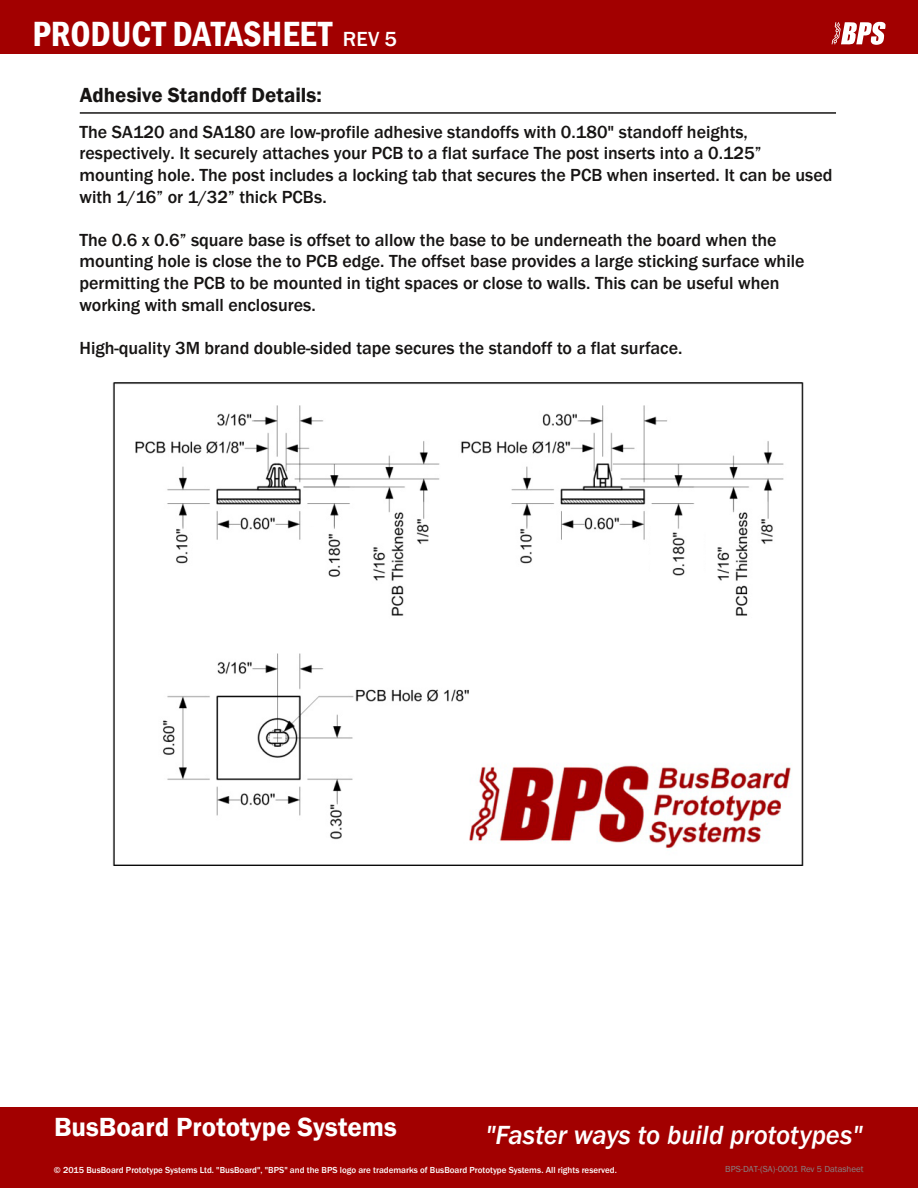
<style>
.page{position:relative;width:918px;height:1188px;background:#fff}
.page>*{position:absolute;margin:0;border:0;box-sizing:border-box;transform-origin:0 0}
.t1{font:600 condensed 36px "Franklin Gothic FS";color:#fff}
.t2{font:27px "Franklin Gothic FS Med It";color:#fff}
.t3{font:600 27px "Franklin Gothic FS";color:#fff}
.t4{font:600 21px "Franklin Gothic FS";color:#161413}
.t5{font:500 21px "Franklin Gothic FS";color:#fff}
.t6{font:500 18px/21.6px "Franklin Gothic FS";color:#161413}
.t7{font:500 9px "Franklin Gothic FS";color:#fff}
.t8{font:9px "Franklin Gothic FS";color:#858788}
</style>
<div class="page">
<div style="left:0;top:0;width:918px;height:54px;background:#a20000"></div>
<div style="left:0;top:1107px;width:918px;height:81px;background:#a20000"></div>
<svg style="left:832px;top:22px;width:54px;height:23px"></svg>
<img style="left:112px;top:383px;width:692px;height:483px">
<hr style="left:80px;top:112px;width:756px;height:2px;background:#161413">
<h1 class="t1" style="left:32px;top:16px;width:301px">PRODUCT DATASHEET</h1>
<p class="t5" style="left:343px;top:28px;width:56px">REV 5</p>
<p class="t4" style="left:80px;top:85px;width:244px">Adhesive Standoff Details:</p>
<p class="t6" style="left:79px;top:121px;width:754px">The SA120 and SA180 are low-profile adhesive standoffs with 0.180" standoff heights, respectively. It securely attaches your PCB to a flat surface The post inserts into a 0.125” mounting hole. The post includes a locking tab that secures the PCB when inserted. It can be used with 1/16” or 1/32” thick PCBs.</p>
<p class="t6" style="left:80px;top:229px;width:727px">The 0.6 x 0.6” square base is offset to allow the base to be underneath the board when the mounting hole is close the to PCB edge. The offset base provides a large sticking surface while permitting the PCB to be mounted in tight spaces or close to walls. This can be useful when working with small enclosures.</p>
<p class="t6" style="left:80px;top:337px;width:604px">High-quality 3M brand double-sided tape secures the standoff to a flat surface.</p>
<h2 class="t3" style="left:54px;top:1114px;width:345px">BusBoard Prototype Systems</h2>
<h2 class="t2" style="left:485px;top:1122px;width:379px">"Faster ways to build prototypes"</h2>
<p class="t7" style="left:54px;top:1165px;width:564px">© 2015 BusBoard Prototype Systems Ltd. "BusBoard", "BPS" and the BPS logo are trademarks of BusBoard Prototype Systems. All rights reserved.</p>
<p class="t8" style="left:725px;top:1164px;width:140px">BPS-DAT-(SA)-0001 Rev 5 Datasheet</p>
</div>
